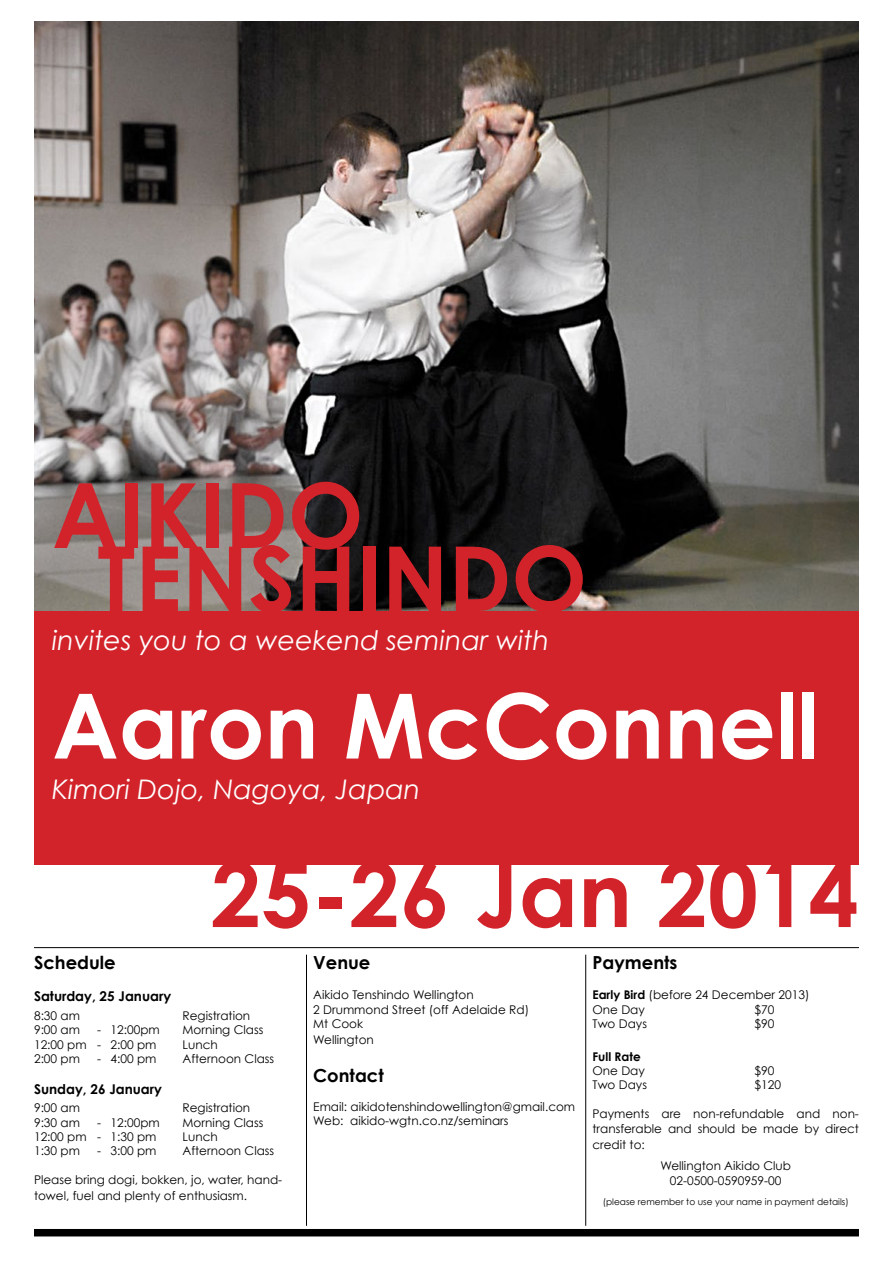
<style>
.page{position:relative;width:893px;height:1263px;background:#fff}
.page>*{position:absolute;margin:0;border:0;box-sizing:border-box;transform-origin:0 0}
.t1{font:700 90px/63.3px "Century Gothic";color:#d2232a}
.t2{font:700 90px "Century Gothic";color:#fff}
.t3{font:italic 27px "Century Gothic";color:#fff}
.t4{font:700 18px "Century Gothic";color:#000}
.t5{font:700 13.5px "Century Gothic";color:#000}
.t6{font:12px/14.4px "Century Gothic";color:#000}
.t7{font:700 12px "Century Gothic";color:#000}
.t8{font:9px "Century Gothic";color:#000}
.s1{font-weight:700}
</style>
<div class="page">
<hr style="left:34px;top:947px;width:825px;height:1px;background:#000">
<div style="left:34px;top:1229px;width:825px;height:7px;background:#000"></div>
<hr style="left:306px;top:955px;width:1px;height:271px;background:#000">
<hr style="left:585px;top:955px;width:1px;height:271px;background:#000">
<img style="left:34px;top:21px;width:825px;height:590px">
<div style="left:34px;top:611px;width:825px;height:253px;background:#d2232a"></div>
<h1 class="t1" style="left:97px;top:482px;width:491px;text-indent:-45px">Aikido<br>Tenshindo</h1>
<h2 class="t3" style="left:52px;top:623px;width:498px">invites you to a weekend seminar with</h2>
<h1 class="t2" style="left:52px;top:669px;width:768px">Aaron McConnell</h1>
<h2 class="t3" style="left:52px;top:773px;width:370px">Kimori Dojo, Nagoya, Japan</h2>
<h1 class="t1" style="left:211px;top:861px;width:650px">25-26 Jan 2014</h1>
<h3 class="t4" style="left:34px;top:951px;width:83px">Schedule</h3>
<p class="t5" style="left:34px;top:988px;width:139px">Saturday, 25 January</p>
<p class="t6" style="left:34px;top:1008px;width:48px">8:30 am</p>
<p class="t6" style="left:183px;top:1008px;width:69px">Registration</p>
<p class="t6" style="left:34px;top:1022px;width:48px">9:00 am</p>
<p class="t6" style="left:97px;top:1022px;width:64px">- 12:00pm</p>
<p class="t6" style="left:183px;top:1022px;width:82px">Morning Class</p>
<p class="t6" style="left:34px;top:1037px;width:124px">12:00 pm - 2:00 pm</p>
<p class="t6" style="left:183px;top:1037px;width:37px">Lunch</p>
<p class="t6" style="left:34px;top:1051px;width:48px">2:00 pm</p>
<p class="t6" style="left:97px;top:1051px;width:61px">- 4:00 pm</p>
<p class="t6" style="left:183px;top:1051px;width:93px">Afternoon Class</p>
<p class="t5" style="left:34px;top:1080px;width:129px">Sunday, 26 January</p>
<p class="t6" style="left:34px;top:1100px;width:48px">9:00 am</p>
<p class="t6" style="left:183px;top:1100px;width:69px">Registration</p>
<p class="t6" style="left:34px;top:1115px;width:48px">9:30 am</p>
<p class="t6" style="left:97px;top:1115px;width:64px">- 12:00pm</p>
<p class="t6" style="left:183px;top:1115px;width:82px">Morning Class</p>
<p class="t6" style="left:34px;top:1129px;width:124px">12:00 pm - 1:30 pm</p>
<p class="t6" style="left:183px;top:1129px;width:37px">Lunch</p>
<p class="t6" style="left:34px;top:1144px;width:48px">1:30 pm</p>
<p class="t6" style="left:97px;top:1144px;width:61px">- 3:00 pm</p>
<p class="t6" style="left:183px;top:1144px;width:93px">Afternoon Class</p>
<p class="t6" style="left:34px;top:1171px;width:250px;line-height:16.2px">Please bring dogi, bokken, jo, water, hand&shy;towel, fuel and plenty of enthusiasm.</p>
<h3 class="t4" style="left:313px;top:951px;width:59px">Venue</h3>
<p class="t6" style="left:313px;top:987px;width:217px">Aikido Tenshindo Wellington<br>2 Drummond Street (off Adelaide Rd)<br>Mt Cook</p>
<p class="t6" style="left:313px;top:1032px;width:62px">Wellington</p>
<h3 class="t4" style="left:313px;top:1064px;width:72px">Contact</h3>
<p class="t6" style="left:313px;top:1099px;width:263px">Email: aikidotenshindowellington@gmail.com<br>Web: aikido-wgtn.co.nz/seminars</p>
<h3 class="t4" style="left:592px;top:951px;width:86px">Payments</h3>
<p class="t6" style="left:592px;top:987px;width:218px"><span class="s1">Early Bird</span> (before 24 December 2013)<br>One Day</p>
<p class="t6" style="left:754px;top:1002px;width:21px">$70</p>
<p class="t6" style="left:592px;top:1016px;width:56px">Two Days</p>
<p class="t6" style="left:754px;top:1016px;width:21px">$90</p>
<p class="t7" style="left:592px;top:1048px;width:50px">Full Rate</p>
<p class="t6" style="left:592px;top:1063px;width:54px">One Day</p>
<p class="t6" style="left:754px;top:1063px;width:21px">$90</p>
<p class="t6" style="left:592px;top:1077px;width:56px">Two Days</p>
<p class="t6" style="left:754px;top:1077px;width:28px">$120</p>
<p class="t6" style="left:592px;top:1106px;width:268px">Payments are non-refundable and non&shy;transferable and should be made by direct</p>
<p class="t6" style="left:592px;top:1137px;width:54px">credit to:</p>
<p class="t6" style="left:660px;top:1158px;width:132px;text-align:center">Wellington Aikido Club<br>02-0500-0590959-00</p>
<p class="t8" style="left:603px;top:1196px;width:247px">(please remember to use your name in payment details)</p>
</div>
